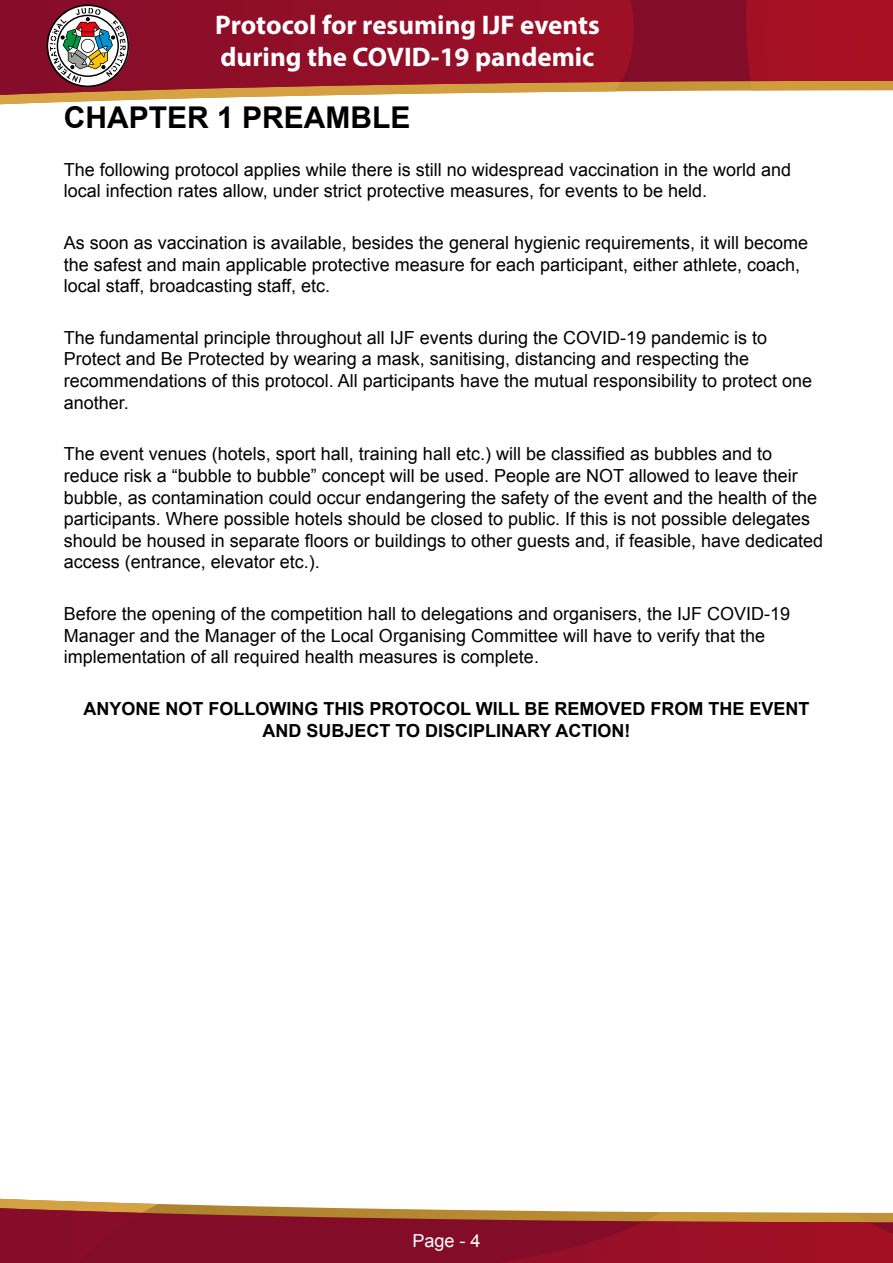
<style>
.page{position:relative;width:893px;height:1263px;background:#fff}
.page>*{position:absolute;margin:0;border:0;box-sizing:border-box;transform-origin:0 0}
.t1{font:700 30px "Arial";color:#000}
.t2{font:700 27px/32.4px "Myriad Pro";color:#fff}
.t3{font:18px/21.6px "Arial";color:#000}
.t4{font:700 18px/21.6px "Arial";color:#000;text-align:center}
.t5{font:18px "Arial";color:#fff}
</style>
<div class="page">
<svg style="left:0;top:96px;width:289px;height:9px"></svg>
<svg style="left:0;top:1198px;width:284px;height:9px"></svg>
<svg style="left:0;top:1208px;width:893px;height:55px;background:#962831"></svg>
<svg style="left:0;top:0;width:893px;height:95px;background:#9b202e"></svg>
<svg style="left:47px;top:5px;width:82px;height:82px"></svg>
<h2 class="t2" style="left:215px;top:7px;width:386px">Protocol for resuming IJF events during the COVID-19 pandemic</h2>
<h1 class="t1" style="left:64px;top:98px;width:348px">CHAPTER 1 PREAMBLE</h1>
<p class="t3" style="left:64px;top:159px;width:729px">The following protocol applies while there is still no widespread vaccination in the world and local infection rates allow, under strict protective measures, for events to be held.</p>
<p class="t3" style="left:64px;top:232px;width:746px">As soon as vaccination is available, besides the general hygienic requirements, it will become the safest and main applicable protective measure for each participant, either athlete, coach, local staff, broadcasting staff, etc.</p>
<p class="t3" style="left:64px;top:327px;width:750px">The fundamental principle throughout all IJF events during the COVID-19 pandemic is to Protect and Be Protected by wearing a mask, sanitising, distancing and respecting the recommendations of this protocol. All participants have the mutual responsibility to protect one another.</p>
<p class="t3" style="left:64px;top:443px;width:761px">The event venues (hotels, sport hall, training hall etc.) will be classified as bubbles and to reduce risk a “bubble to bubble” concept will be used. People are NOT allowed to leave their bubble, as contamination could occur endangering the safety of the event and the health of the participants. Where possible hotels should be closed to public. If this is not possible delegates should be housed in separate floors or buildings to other guests and, if feasible, have dedicated access (entrance, elevator etc.).</p>
<p class="t3" style="left:64px;top:603px;width:728px">Before the opening of the competition hall to delegations and organisers, the IJF COVID-19<br>Manager and the Manager of the Local Organising Committee will have to verify that the implementation of all required health measures is complete.</p>
<p class="t4" style="left:83px;top:698px;width:728px">ANYONE NOT FOLLOWING THIS PROTOCOL WILL BE REMOVED FROM THE EVENT<br>AND SUBJECT TO DISCIPLINARY ACTION!</p>
<p class="t5" style="left:412px;top:1229px;width:70px">Page - 4</p>
</div>
